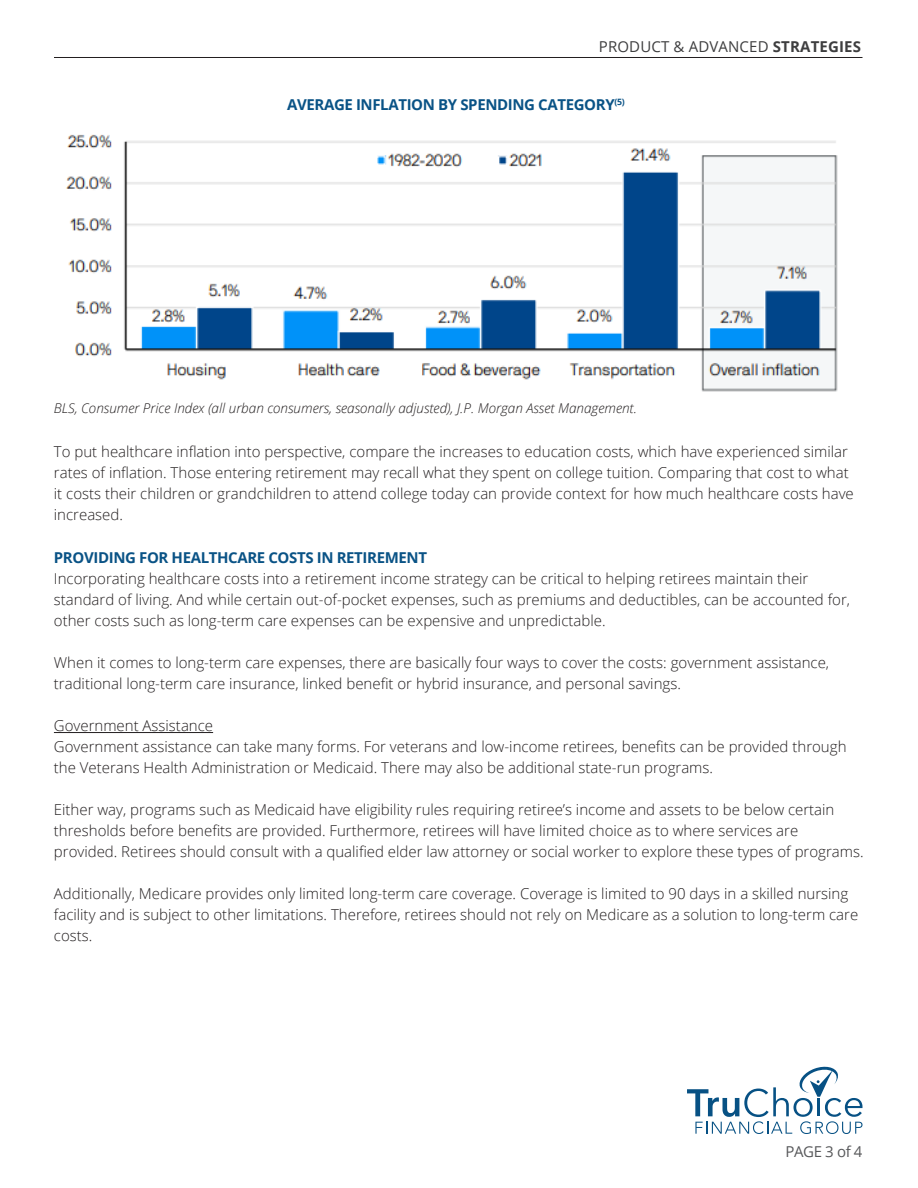
<style>
.page{position:relative;width:918px;height:1188px;background:#fff}
.page>*{position:absolute;margin:0;border:0;box-sizing:border-box;transform-origin:0 0}
.t1{font:300 15px/21px "Open Sans";color:#231f20}
.t2{font:700 15px "Open Sans";letter-spacing:-.025em;color:#0a5386}
.t3{font:15px "Open Sans";letter-spacing:.01em;color:#3e3e3f}
.t4{font:15px "Open Sans";letter-spacing:-.025em;color:#57585a}
.t5{font:italic 300 13.5px "Open Sans";color:#231f20}
.s1{font-weight:700}
</style>
<div class="page">
<hr style="left:54px;top:57px;width:808px;height:1px;background:#231f20">
<svg style="left:687px;top:1067px;width:175px;height:67px"></svg>
<hr style="left:54px;top:732px;width:159px;height:1px;background:#231f20">
<img style="left:66px;top:134px;width:772px;height:257px">
<p class="t3" style="left:599px;top:36px;width:264px">PRODUCT &amp; ADVANCED <span class="s1">STRATEGIES</span></p>
<p class="t2" style="left:287px;top:94px;width:339px">AVERAGE INFLATION BY SPENDING CATEGORY<sup>(5)</sup></p>
<p class="t5" style="left:54px;top:399px;width:584px">BLS, Consumer Price Index (all urban consumers, seasonally adjusted), J.P. Morgan Asset Management.</p>
<p class="t1" style="left:54px;top:441px;width:801px">To put healthcare inflation into perspective, compare the increases to education costs, which have experienced similar rates of inflation. Those entering retirement may recall what they spent on college tuition. Comparing that cost to what it costs their children or grandchildren to attend college today can provide context for how much healthcare costs have increased.</p>
<p class="t2" style="left:54px;top:547px;width:375px">PROVIDING FOR HEALTHCARE COSTS IN RETIREMENT</p>
<p class="t1" style="left:54px;top:568px;width:798px">Incorporating healthcare costs into a retirement income strategy can be critical to helping retirees maintain their standard of living. And while certain out-of-pocket expenses, such as premiums and deductibles, can be accounted for, other costs such as long-term care expenses can be expensive and unpredictable.</p>
<p class="t1" style="left:54px;top:652px;width:777px">When it comes to long-term care expenses, there are basically four ways to cover the costs: government assistance, traditional long-term care insurance, linked benefit or hybrid insurance, and personal savings.</p>
<p class="t1" style="left:54px;top:715px;width:161px">Government Assistance</p>
<p class="t1" style="left:54px;top:736px;width:794px">Government assistance can take many forms. For veterans and low-income retirees, benefits can be provided through the Veterans Health Administration or Medicaid. There may also be additional state-run programs.</p>
<p class="t1" style="left:54px;top:799px;width:811px">Either way, programs such as Medicaid have eligibility rules requiring retiree’s income and assets to be below certain thresholds before benefits are provided. Furthermore, retirees will have limited choice as to where services are provided. Retirees should consult with a qualified elder law attorney or social worker to explore these types of programs.</p>
<p class="t1" style="left:54px;top:883px;width:806px">Additionally, Medicare provides only limited long-term care coverage. Coverage is limited to 90 days in a skilled nursing facility and is subject to other limitations. Therefore, retirees should not rely on Medicare as a solution to long-term care costs.</p>
<p class="t4" style="left:785px;top:1141px;width:79px">PAGE 3 of 4</p>
</div>
